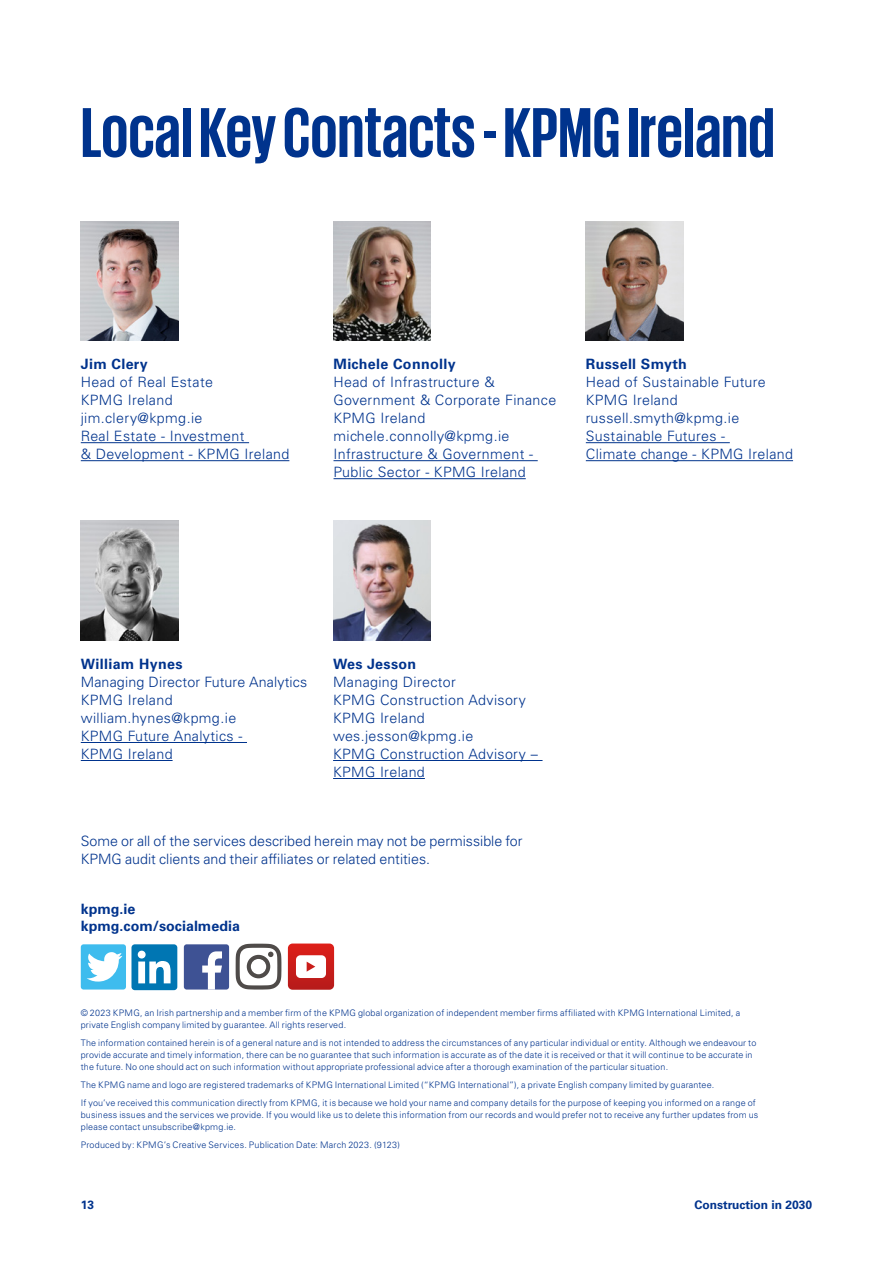
<style>
.page{position:relative;width:893px;height:1263px;background:#fff}
.page>*{position:absolute;margin:0;border:0;box-sizing:border-box;transform-origin:0 0}
.t1{font:700 72px "KPMG";color:#00338d}
.t2{font:300 14.25px/18px "Univers LT Std";letter-spacing:.025em;color:#00338d}
.t3{font:300 14.25px/18px "Univers LT Std";color:#00338d}
.t4{font:700 14.25px "Univers LT Std";letter-spacing:.025em;color:#00338d}
.t5{font:700 14.25px "Univers LT Std";color:#00338d}
.t6{font:700 12px "Univers LT Std";color:#00338d}
.t7{font:300 9px/12px "Univers LT Std";letter-spacing:.02em;color:#00338d}
</style>
<div class="page">
<div style="left:184px;top:944px;width:45px;height:45px;background:#3e5294;border-radius:3px"></div>
<svg style="left:202px;top:951px;width:20px;height:38px"></svg>
<svg style="left:236px;top:944px;width:45px;height:45px"></svg>
<svg style="left:288px;top:943px;width:46px;height:47px"></svg>
<div style="left:81px;top:944px;width:45px;height:45px;background:#3ebcee;border-radius:3px"></div>
<svg style="left:87px;top:952px;width:35px;height:30px"></svg>
<div style="left:131px;top:944px;width:46px;height:46px;background:#0076b3;border-radius:3px"></div>
<svg style="left:138px;top:951px;width:33px;height:32px"></svg>
<hr style="left:81px;top:442px;width:168px;height:1px;background:#00338d">
<hr style="left:81px;top:460px;width:208px;height:1px;background:#00338d">
<hr style="left:81px;top:742px;width:166px;height:1px;background:#00338d">
<hr style="left:81px;top:760px;width:92px;height:1px;background:#00338d">
<hr style="left:333px;top:460px;width:205px;height:1px;background:#00338d">
<hr style="left:333px;top:478px;width:193px;height:1px;background:#00338d">
<hr style="left:333px;top:760px;width:210px;height:1px;background:#00338d">
<hr style="left:333px;top:778px;width:92px;height:1px;background:#00338d">
<hr style="left:586px;top:442px;width:144px;height:1px;background:#00338d">
<hr style="left:586px;top:460px;width:207px;height:1px;background:#00338d">
<img style="left:80px;top:221px;width:98px;height:119px">
<img style="left:80px;top:521px;width:98px;height:119px">
<img style="left:333px;top:221px;width:98px;height:119px">
<img style="left:333px;top:521px;width:98px;height:119px">
<img style="left:585px;top:221px;width:98px;height:119px">
<h1 class="t1" style="left:81px;top:96px;width:696px">Local Key Contacts - KPMG Ireland</h1>
<h2 class="t4" style="left:81px;top:356px;width:69px">Jim Clery</h2>
<h2 class="t2" style="left:81px;top:373px;width:210px">Head of Real Estate<br>KPMG Ireland jim.clery@kpmg.ie<br>Real Estate - Investment<br>&amp; Development - KPMG Ireland</h2>
<h2 class="t4" style="left:333px;top:356px;width:124px">Michele Connolly</h2>
<h2 class="t2" style="left:333px;top:373px;width:224px">Head of Infrastructure &amp;<br>Government &amp; Corporate Finance<br>KPMG Ireland michele.connolly@kpmg.ie<br>Infrastructure &amp; Government -<br>Public Sector - KPMG Ireland</h2>
<h2 class="t4" style="left:586px;top:356px;width:103px">Russell Smyth</h2>
<h2 class="t2" style="left:586px;top:373px;width:209px">Head of Sustainable Future<br>KPMG Ireland russell.smyth@kpmg.ie<br>Sustainable Futures -<br>Climate change - KPMG Ireland</h2>
<h2 class="t4" style="left:81px;top:656px;width:103px">William Hynes</h2>
<h2 class="t2" style="left:81px;top:673px;width:228px">Managing Director Future Analytics<br>KPMG Ireland william.hynes@kpmg.ie<br>KPMG Future Analytics -<br>KPMG Ireland</h2>
<h2 class="t4" style="left:333px;top:656px;width:85px">Wes Jesson</h2>
<h2 class="t2" style="left:333px;top:673px;width:206px">Managing Director<br>KPMG Construction Advisory<br>KPMG Ireland wes.jesson@kpmg.ie<br>KPMG Construction Advisory –<br>KPMG Ireland</h2>
<h2 class="t3" style="left:81px;top:832px;width:443px">Some or all of the services described herein may not be permissible for<br>KPMG audit clients and their affiliates or related entities.</h2>
<h2 class="t4" style="left:81px;top:900px;width:56px">kpmg.ie</h2>
<h2 class="t5" style="left:81px;top:918px;width:161px">kpmg.com/socialmedia</h2>
<p class="t7" style="left:81px;top:1007px;width:661px">© 2023 KPMG, an Irish partnership and a member firm of the KPMG global organization of independent member firms affiliated with KPMG International Limited, a private English company limited by guarantee. All rights reserved.</p>
<p class="t7" style="left:81px;top:1037px;width:677px">The information contained herein is of a general nature and is not intended to address the circumstances of any particular individual or entity. Although we endeavour to provide accurate and timely information, there can be no guarantee that such information is accurate as of the date it is received or that it will continue to be accurate in the future. No one should act on such information without appropriate professional advice after a thorough examination of the particular situation.</p>
<p class="t7" style="left:81px;top:1076px;width:676px;line-height:18px">The KPMG name and logo are registered trademarks of KPMG International Limited (“KPMG International”), a private English company limited by guarantee.<br>If you’ve received this communication directly from KPMG, it is because we hold your name and company details for the purpose of keeping you informed on a range of</p>
<p class="t7" style="left:81px;top:1109px;width:679px">business issues and the services we provide. If you would like us to delete this information from our records and would prefer not to receive any further updates from us please contact unsubscribe@kpmg.ie.</p>
<p class="t7" style="left:81px;top:1139px;width:321px">Produced by: KPMG’s Creative Services. Publication Date: March 2023. (9123)</p>
<h3 class="t6" style="left:81px;top:1198px;width:15px">13</h3>
<h3 class="t6" style="left:695px;top:1198px;width:119px">Construction in 2030</h3>
</div>
